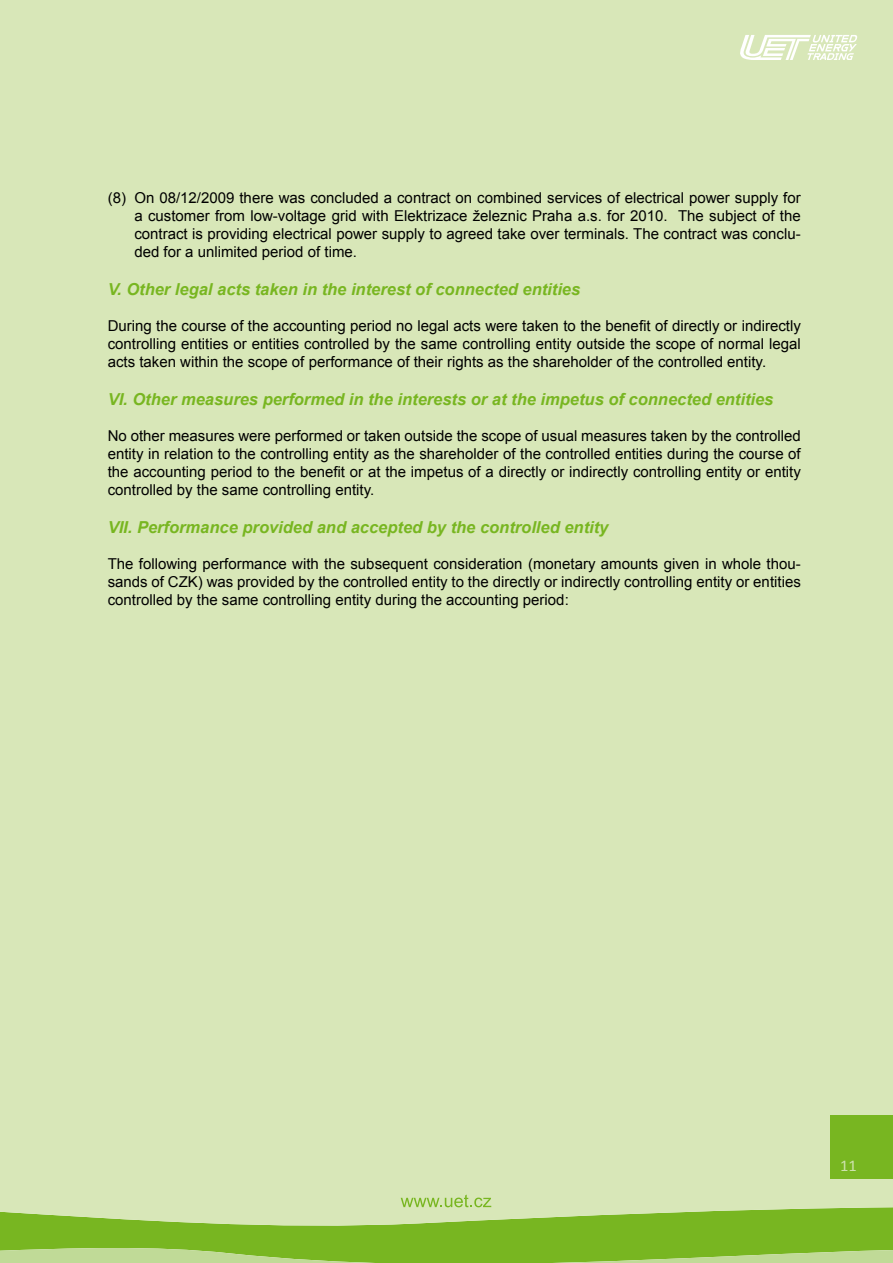
<style>
.page{position:relative;width:893px;height:1263px;background:#fff}
.page>*{position:absolute;margin:0;border:0;box-sizing:border-box;transform-origin:0 0}
.t1{font:italic 700 16.5px "Arial";color:#78b621}
.t2{font:16.5px "Calibri";color:#cde2ac}
.t3{font:15px/18px "Arial";color:#000;text-align:justify}
</style>
<div class="page">
<div style="left:0;top:1230px;width:893px;height:15px;background:#78b621"></div>
<svg style="left:0;top:1245px;width:893px;height:18px"></svg>
<div style="left:0;top:0;width:893px;height:1230px;background:#d8e7b8"></div>
<svg style="left:738px;top:35px;width:119px;height:25px"></svg>
<div style="left:831px;top:1115px;width:62px;height:64px;background:#78b621"></div>
<svg style="left:401px;top:1195px;width:90px;height:12px"></svg>
<p class="t3" style="left:134px;top:189px;width:668px;text-indent:-27px">(8) On 08/12/2009 there was concluded a contract on combined services of electrical power supply for a customer from low-voltage grid with Elektrizace železnic Praha a.s. for 2010. The subject of the contract is providing electrical power supply to agreed take over terminals. The contract was conclu&shy;ded for a unlimited period of time.</p>
<p class="t1" style="left:108px;top:280px;width:474px">V. Other legal acts taken in the interest of connected entities</p>
<p class="t3" style="left:108px;top:317px;width:695px">During the course of the accounting period no legal acts were taken to the benefit of directly or indirectly controlling entities or entities controlled by the same controlling entity outside the scope of normal legal acts taken within the scope of performance of their rights as the shareholder of the controlled entity.</p>
<p class="t1" style="left:108px;top:390px;width:667px">VI. Other measures performed in the interests or at the impetus of connected entities</p>
<p class="t3" style="left:108px;top:427px;width:695px">No other measures were performed or taken outside the scope of usual measures taken by the controlled entity in relation to the controlling entity as the shareholder of the controlled entities during the course of the accounting period to the benefit or at the impetus of a directly or indirectly controlling entity or entity controlled by the same controlling entity.</p>
<p class="t1" style="left:108px;top:518px;width:502px">VII. Performance provided and accepted by the controlled entity</p>
<p class="t3" style="left:108px;top:555px;width:695px">The following performance with the subsequent consideration (monetary amounts given in whole thou&shy;sands of CZK) was provided by the controlled entity to the directly or indirectly controlling entity or entities controlled by the same controlling entity during the accounting period:</p>
<p class="t2" style="left:840px;top:1159px;width:18px">11</p>
</div>
